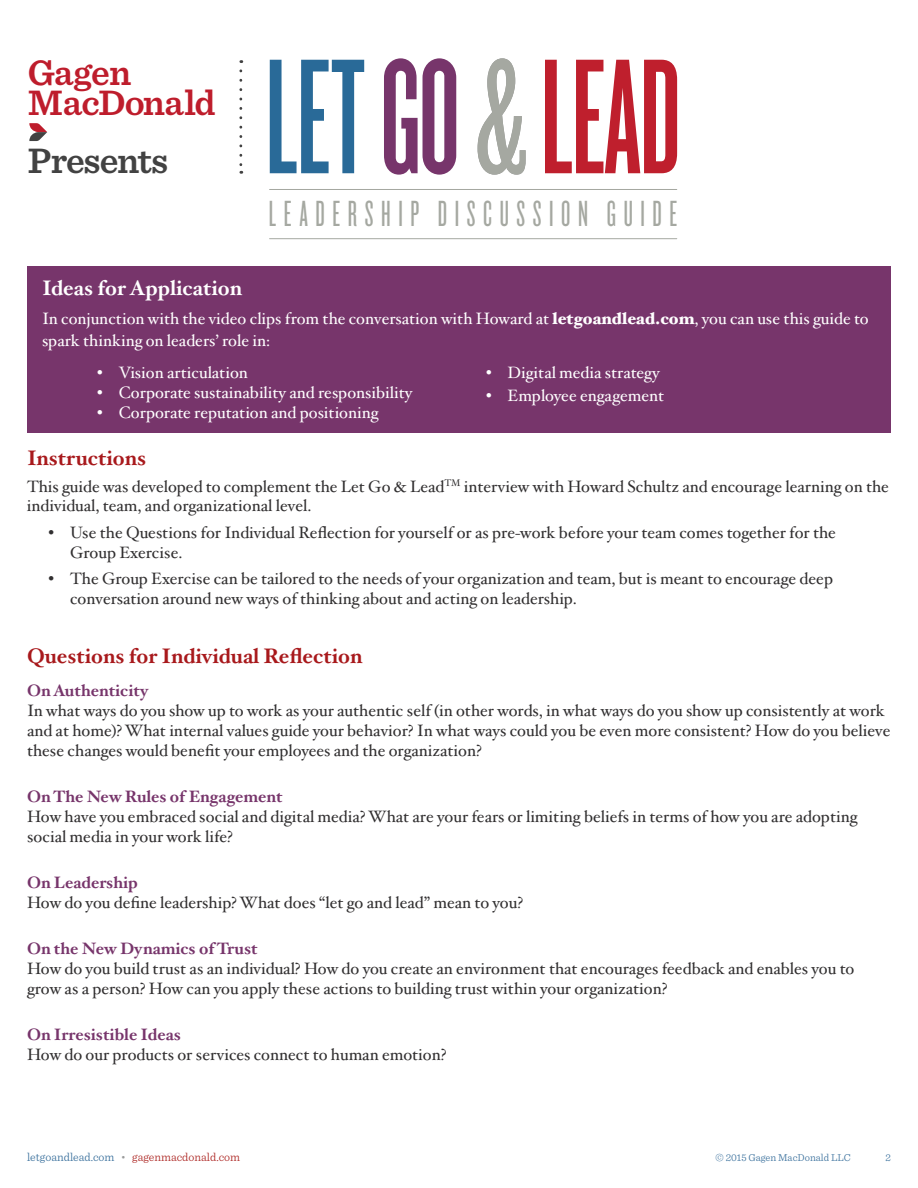
<style>
.page{position:relative;width:918px;height:1188px;background:#fff}
.page>*{position:absolute;margin:0;border:0;box-sizing:border-box;transform-origin:0 0}
.t1{font:37.8px "Knockout 26 Junior Flywght";letter-spacing:.2em;color:#a5a8a1}
.t2{font:600 36.9px/29.5px "Sentinel";letter-spacing:-.02em;color:#be1d2c}
.t3{font:600 36.9px "Sentinel";letter-spacing:-.03em;color:#424242}
.t4{font:700 21px "Hoefler Txt";color:#a8191c}
.t5{font:700 21px "Hoefler Txt";color:#fff}
.t6{font:16.5px/19.8px "Hoefler Txt";color:#312f30}
.t7{font:16.5px/22.8px "Hoefler Txt";color:#fff}
.t8{font:700 16.5px "Hoefler Txt";color:#77356b}
.t9{font:300 12px "Sentinel";color:#ac2421}
.t10{font:300 10.5px "Sentinel";color:#376e9b}
.s1{font-weight:900}
.s2{color:#376e9b}
.s3{color:#9a9b9b}
</style>
<div class="page">
<svg style="left:270px;top:60px;width:94px;height:113px"></svg>
<svg style="left:384px;top:58px;width:72px;height:117px"></svg>
<svg style="left:545px;top:60px;width:132px;height:113px"></svg>
<svg style="left:478px;top:58px;width:48px;height:117px"></svg>
<svg style="left:29px;top:123px;width:18px;height:18px"></svg>
<svg style="left:239px;top:71px;width:3px;height:103px"></svg>
<hr style="left:270px;top:189px;width:407px;height:1px;background:#a5a8a1">
<hr style="left:270px;top:238px;width:407px;height:1px;background:#a5a8a1">
<div style="left:27px;top:267px;width:864px;height:166px;background:#77356b"></div>
<h2 class="t2" style="left:28px;top:56px;width:189px">Gagen<br>MacDonald</h2>
<h2 class="t3" style="left:28px;top:133px;width:142px">Presents</h2>
<p class="t5" style="left:42px;top:272px;width:202px">Ideas for Application</p>
<h1 class="t1" style="left:269px;top:193px;width:410px">LEADERSHIP DISCUSSION GUIDE</h1>
<p class="t7" style="left:42px;top:306px;width:828px">In conjunction with the video clips from the conversation with Howard at <span class="s1">letgoandlead.com</span>, you can use this guide to spark thinking on leaders’ role in:</p>
<p class="t7" style="left:97px;top:360px;width:152px">• Vision articulation</p>
<p class="t7" style="left:97px;top:380px;width:317px">• Corporate sustainability and responsibility</p>
<p class="t7" style="left:97px;top:400px;width:283px">• Corporate reputation and positioning</p>
<p class="t7" style="left:486px;top:360px;width:175px">• Digital media strategy</p>
<p class="t7" style="left:486px;top:383px;width:180px">• Employee engagement</p>
<p class="t4" style="left:27px;top:442px;width:121px">Instructions</p>
<p class="t6" style="left:27px;top:475px;width:864px">This guide was developed to complement the Let Go &amp; Lead<sup>TM</sup> interview with Howard Schultz and encourage learning on the individual, team, and organizational level.</p>
<p class="t6" style="left:70px;top:522px;width:767px;text-indent:-22px">• Use the Questions for Individual Reflection for yourself or as pre-work before your team comes together for the<br>Group Exercise.</p>
<p class="t6" style="left:70px;top:568px;width:764px;text-indent:-22px">• The Group Exercise can be tailored to the needs of your organization and team, but is meant to encourage deep conversation around new ways of thinking about and acting on leadership.</p>
<p class="t4" style="left:27px;top:640px;width:337px">Questions for Individual Reflection</p>
<p class="t8" style="left:27px;top:678px;width:123px">On Authenticity</p>
<p class="t6" style="left:27px;top:700px;width:865px">In what ways do you show up to work as your authentic self (in other words, in what ways do you show up consistently at work and at home)? What internal values guide your behavior? In what ways could you be even more consistent? How do you believe these changes would benefit your employees and the organization?</p>
<p class="t8" style="left:27px;top:784px;width:257px">On The New Rules of Engagement</p>
<p class="t6" style="left:27px;top:806px;width:832px">How have you embraced social and digital media? What are your fears or limiting beliefs in terms of how you are adopting social media in your work life?</p>
<p class="t8" style="left:27px;top:870px;width:112px">On Leadership</p>
<p class="t6" style="left:27px;top:892px;width:498px">How do you define leadership? What does “let go and lead” mean to you?</p>
<p class="t8" style="left:27px;top:936px;width:232px">On the New Dynamics of Trust</p>
<p class="t6" style="left:27px;top:958px;width:829px">How do you build trust as an individual? How do you create an environment that encourages feedback and enables you to grow as a person? How can you apply these actions to building trust within your organization?</p>
<p class="t8" style="left:27px;top:1022px;width:155px">On Irresistible Ideas</p>
<p class="t6" style="left:27px;top:1044px;width:421px">How do our products or services connect to human emotion?</p>
<p class="t9" style="left:27px;top:1148px;width:215px"><span class="s2">letgoandlead.com</span> <span class="s3">•</span> gagenmacdonald.com</p>
<p class="t10" style="left:716px;top:1150px;width:137px">© 2015 Gagen MacDonald LLC</p>
<p class="t10" style="left:885px;top:1150px;width:7px">2</p>
</div>
